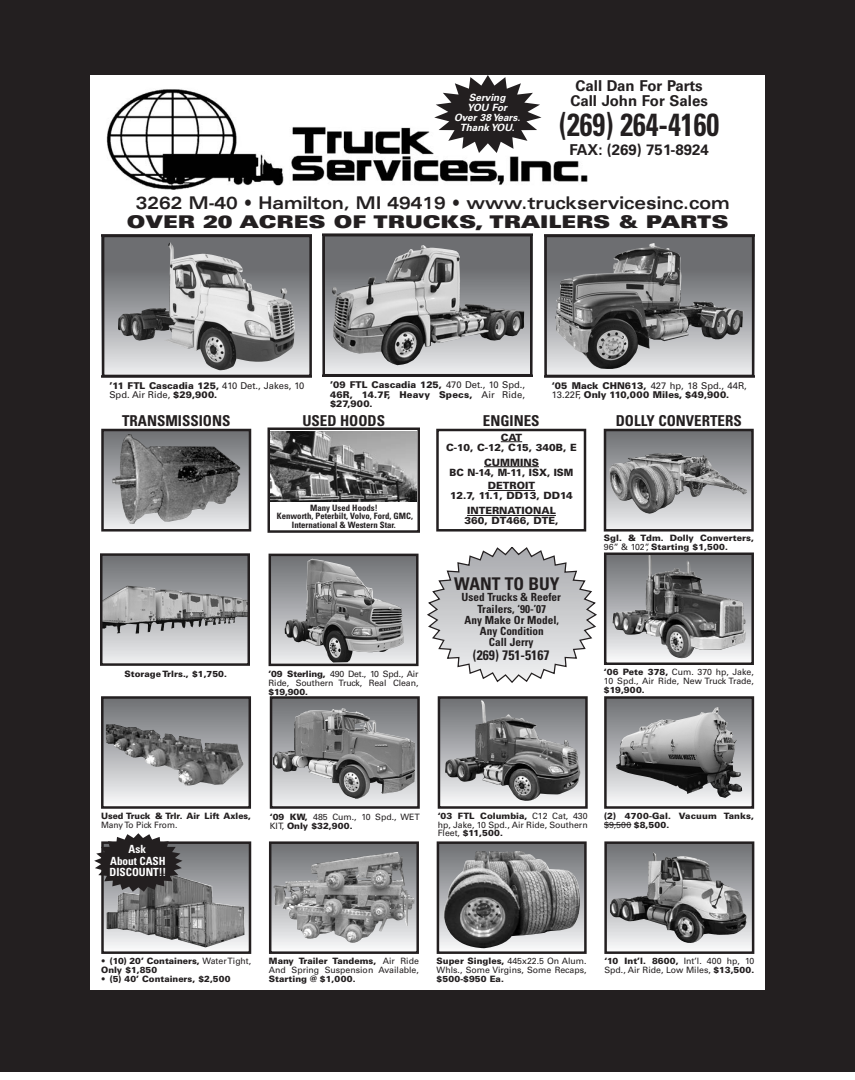
<style>
.page{position:relative;width:855px;height:1080px;background:#fff}
.page>*{position:absolute;margin:0;border:0;box-sizing:border-box;transform-origin:0 0}
.t1{font:700 condensed 31.88px "Univers";color:#231f20;scale:.9 1}
.t2{font:700 expanded 17.5px "Univers";color:#231f20;scale:.9 1}
.t3{font:900 expanded 17.5px "Univers";color:#231f20}
.t4{font:700 condensed 17.5px "Univers";color:#231f20}
.t5{font:700 15px/15px "Univers";color:#231f20;text-align:center}
.t6{font:700 condensed 15px "Univers";color:#231f20}
.t7{font:700 condensed 13.75px "Univers";color:#231f20}
.t8{font:700 condensed 11.25px/11.2px "Univers";color:#231f20;text-align:center}
.t9{font:700 condensed 11.25px/11.2px "Univers";color:#fff;text-align:center}
.t10{font:900 10px/10px "Univers";color:#231f20;text-align:center}
.t11{font:italic 700 10px/10px "Univers";color:#fff;text-align:center}
.t12{font:900 10px/10px "Univers";letter-spacing:-.02em;color:#231f20;text-align:center}
.t13{font:900 9.38px/9.4px "Univers";color:#231f20}
.t14{font:9.38px/9.4px "Univers";color:#231f20}
.t15{font:8.75px/8.8px "Univers";color:#231f20}
.t16{font:900 8.75px/8.8px "Univers";color:#231f20}
.t17{font:700 condensed 8.75px/8.8px "Univers";color:#231f20;text-align:center}
.t18{font:900 8.75px "Univers";color:#231f20;scale:.96 1}
.t19{font:8.75px "Univers";color:#231f20;scale:.96 1}
.s1{font-weight:400}
.s2{font-weight:900}
</style>
<div class="page">
<div style="left:0;top:0;width:855px;height:1071px;background:#231f20"></div>
<div style="left:90px;top:75px;width:675px;height:915px;background:#fff"></div>
<img style="left:106px;top:89px;width:482px;height:101px">
<div style="left:102px;top:843px;width:148px;height:110px;background:linear-gradient(to bottom,#6e7074,#f1f1f3)"></div>
<img style="left:107px;top:873px;width:137px;height:74px">
<div style="left:101px;top:841px;width:150px;height:113px;border:2px solid #231f20"></div>
<div style="left:270px;top:843px;width:148px;height:110px;background:linear-gradient(to bottom,#6c6e72,#f8f8fa)"></div>
<img style="left:273px;top:852px;width:141px;height:91px">
<div style="left:269px;top:841px;width:150px;height:113px;border:2px solid #231f20"></div>
<div style="left:438px;top:843px;width:147px;height:110px;background:linear-gradient(to bottom,#6d6f72,#f8f9fa)"></div>
<img style="left:442px;top:851px;width:138px;height:97px">
<div style="left:437px;top:841px;width:150px;height:113px;border:2px solid #231f20"></div>
<div style="left:606px;top:843px;width:147px;height:110px;background:linear-gradient(to bottom,#6d6f72,#f8f9fa)"></div>
<img style="left:610px;top:851px;width:137px;height:94px">
<div style="left:604px;top:841px;width:150px;height:113px;border:2px solid #231f20"></div>
<div style="left:270px;top:555px;width:147px;height:110px;background:linear-gradient(to bottom,#6d6f72,#edeef0)"></div>
<img style="left:284px;top:559px;width:120px;height:103px">
<div style="left:269px;top:554px;width:150px;height:112px;border:2px solid #231f20"></div>
<svg style="left:103px;top:556px;width:144px;height:107px"></svg>
<img style="left:103px;top:586px;width:144px;height:48px">
<div style="left:100px;top:553px;width:150px;height:113px;border:2px solid #231f20"></div>
<div style="left:605px;top:554px;width:148px;height:110px;background:linear-gradient(to bottom,#6d6f72,#f8f9fa)"></div>
<img style="left:612px;top:555px;width:134px;height:105px">
<div style="left:604px;top:552px;width:150px;height:113px;border:2px solid #231f20"></div>
<div style="left:439px;top:698px;width:147px;height:110px;background:linear-gradient(to bottom,#6d6f73,#f8f9fa)"></div>
<img style="left:445px;top:700px;width:136px;height:102px">
<div style="left:438px;top:696px;width:150px;height:113px;border:2px solid #231f20"></div>
<div style="left:605px;top:698px;width:148px;height:110px;background:linear-gradient(to bottom,#6d6f73,#f8f9fa)"></div>
<img style="left:616px;top:707px;width:126px;height:91px">
<div style="left:604px;top:696px;width:150px;height:113px;border:2px solid #231f20"></div>
<svg style="left:604px;top:824px;width:27px;height:1px"></svg>
<div style="left:271px;top:698px;width:148px;height:110px;background:linear-gradient(to bottom,#6d6f73,#eeeef0)"></div>
<img style="left:273px;top:708px;width:142px;height:91px">
<div style="left:270px;top:696px;width:150px;height:113px;border:2px solid #231f20"></div>
<div style="left:102px;top:698px;width:148px;height:110px;background:linear-gradient(to bottom,#6d6f73,#f8f9fa)"></div>
<img style="left:106px;top:724px;width:138px;height:62px">
<div style="left:101px;top:696px;width:150px;height:113px;border:2px solid #231f20"></div>
<svg style="left:427px;top:547px;width:170px;height:136px"></svg>
<div style="left:102px;top:430px;width:148px;height:100px;background:linear-gradient(to bottom,#6c6e72,#ecedef)"></div>
<img style="left:112px;top:434px;width:128px;height:90px">
<div style="left:101px;top:429px;width:150px;height:103px;border:2px solid #231f20"></div>
<div style="left:268px;top:428px;width:152px;height:105px;border:2px solid #231f20"></div>
<div style="left:605px;top:430px;width:147px;height:100px;background:linear-gradient(to bottom,#6c6e72,#ecedef)"></div>
<img style="left:609px;top:453px;width:138px;height:61px">
<div style="left:604px;top:429px;width:150px;height:103px;border:2px solid #231f20"></div>
<div style="left:436px;top:429px;width:150px;height:103px;border:2px solid #231f20"></div>
<img style="left:270px;top:431px;width:147px;height:71px">
<svg style="left:501px;top:441px;width:21px;height:1px"></svg>
<hr style="left:484px;top:466px;width:55px;height:1px;background:#231f20">
<hr style="left:488px;top:490px;width:47px;height:1px;background:#231f20">
<hr style="left:467px;top:515px;width:89px;height:1px;background:#231f20">
<svg style="left:105px;top:238px;width:204px;height:136px"></svg>
<div style="left:102px;top:235px;width:210px;height:142px;border:2px solid #231f20"></div>
<svg style="left:547px;top:238px;width:204px;height:136px"></svg>
<div style="left:544px;top:235px;width:210px;height:142px;border:2px solid #231f20"></div>
<svg style="left:434px;top:75px;width:107px;height:78px"></svg>
<svg style="left:325px;top:237px;width:204px;height:136px"></svg>
<div style="left:322px;top:234px;width:210px;height:142px;border:2px solid #231f20"></div>
<svg style="left:94px;top:833px;width:88px;height:59px"></svg>
<h3 class="t5" style="left:570px;top:79px;width:139px">Call Dan For Parts<br>Call John For Sales</h3>
<h1 class="t1" style="left:559px;top:105px;width:180px">(269) 264-4160</h1>
<h3 class="t5" style="left:569px;top:142px;width:141px">FAX: (269) 751-8924</h3>
<h2 class="t2" style="left:136px;top:193px;width:662px">3262 M-40 • Hamilton, MI 49419 • www.truckservicesinc.com</h2>
<p class="t11" style="left:454px;top:93px;width:68px">Serving<br>YOU For<br>Over 38 Years.<br>Thank YOU.</p>
<h2 class="t3" style="left:127px;top:212px;width:603px">OVER 20 ACRES OF TRUCKS, TRAILERS &amp; PARTS</h2>
<p class="t13" style="left:330px;top:380px;width:197px;text-align:justify">’09 FTL Cascadia 125, <span class="s1">470 Det., 10 Spd., </span>46R, 14.7F, Heavy Specs, <span class="s1">Air Ride, </span>$27,900.</p>
<p class="t14" style="left:109px;top:381px;width:197px"><span class="s2">’11 FTL Cascadia 125,</span> 410 Det., Jakes, 10<br>Spd. Air Ride, <span class="s2">$29,900.</span></p>
<p class="t13" style="left:552px;top:381px;width:197px">‘05 Mack CHN613, <span class="s1">427 hp, 18 Spd., 44R,<br>13.22F,</span> Only 110,000 Miles, $49,900.</p>
<h3 class="t6" style="left:122px;top:411px;width:110px">TRANSMISSIONS</h3>
<h3 class="t6" style="left:302px;top:411px;width:84px">USED HOODS</h3>
<h3 class="t6" style="left:483px;top:411px;width:58px">ENGINES</h3>
<h3 class="t6" style="left:616px;top:411px;width:127px">DOLLY CONVERTERS</h3>
<p class="t17" style="left:277px;top:503px;width:138px">Many Used Hoods!<br>Kenworth, Peterbilt, Volvo, Ford, GMC,<br>International &amp; Western Star.</p>
<p class="t12" style="left:446px;top:432px;width:132px">CAT<br>C-10, C-12, C15, 340B, E</p>
<p class="t10" style="left:450px;top:457px;width:125px">CUMMINS<br>BC N-14, M-11, ISX, ISM</p>
<p class="t10" style="left:450px;top:481px;width:124px">DETROIT<br>12.7, 11.1, DD13, DD14</p>
<p class="t10" style="left:464px;top:506px;width:96px;text-align:left">INTERNATIONAL<br>360, DT466, DTE,</p>
<h2 class="t4" style="left:454px;top:573px;width:107px">WANT TO BUY</h2>
<p class="t8" style="left:462px;top:592px;width:101px">Used Trucks &amp; Reefer<br>Trailers, ‘90-’07<br>Any Make Or Model,<br>Any Condition<br>Call Jerry</p>
<h3 class="t7" style="left:473px;top:647px;width:78px">(269) 751-5167</h3>
<p class="t16" style="left:604px;top:533px;width:151px">Sgl. &amp; Tdm. Dolly Converters,<br><span class="s1">96” &amp; 102”,</span> Starting $1,500.</p>
<p class="t16" style="left:125px;top:669px;width:104px">Storage Trlrs., $1,750.</p>
<p class="t15" style="left:604px;top:668px;width:152px"><span class="s2">‘06 Pete 378,</span> Cum. 370 hp, Jake,<br>10 Spd., Air Ride, New Truck Trade,</p>
<p class="t16" style="left:604px;top:685px;width:42px">$19,900.</p>
<p class="t15" style="left:269px;top:670px;width:152px"><span class="s2">’09 Sterling,</span> 490 Det., 10 Spd., Air<br>Ride, Southern Truck, Real Clean,</p>
<p class="t16" style="left:269px;top:687px;width:41px">$19,900.</p>
<p class="t18" style="left:101px;top:810px;width:158px">Used Truck &amp; Trlr. Air Lift Axles,</p>
<p class="t19" style="left:101px;top:819px;width:81px">Many To Pick From.</p>
<p class="t9" style="left:110px;top:844px;width:58px">Ask<br>About CASH<br>DISCOUNT!!</p>
<p class="t15" style="left:270px;top:813px;width:152px"><span class="s2">‘09 KW,</span> 485 Cum., 10 Spd., WET<br>KIT, <span class="s2">Only $32,900.</span></p>
<p class="t15" style="left:438px;top:811px;width:151px;text-align:justify"><span class="s2">‘03 FTL Columbia,</span> C12 Cat, 430 hp, Jake, 10 Spd., Air Ride, Southern Fleet, <span class="s2">$11,500.</span></p>
<p class="t16" style="left:604px;top:811px;width:152px">(2) 4700-Gal. Vacuum Tanks, <span class="s1">$9,500</span> $8,500.</p>
<p class="t16" style="left:101px;top:956px;width:151px">• (10) 20’ Containers, <span class="s1">Water Tight,<br></span>Only $1,850</p>
<p class="t16" style="left:101px;top:974px;width:131px">• (5) 40’ Containers, $2,500</p>
<p class="t15" style="left:269px;top:957px;width:152px"><span class="s2">Many Trailer Tandems,</span> Air Ride<br>And Spring Suspension Available,</p>
<p class="t16" style="left:269px;top:974px;width:88px">Starting @ $1,000.</p>
<p class="t15" style="left:437px;top:957px;width:152px"><span class="s2">Super Singles,</span> 445x22.5 On Alum.<br>Whls., Some Virgins, Some Recaps,</p>
<p class="t16" style="left:437px;top:974px;width:69px">$500-$950 Ea.</p>
<p class="t15" style="left:604px;top:957px;width:152px"><span class="s2">‘10 Int’l. 8600,</span> Int’l. 400 hp, 10<br>Spd., Air Ride, Low Miles, <span class="s2">$13,500.</span></p>
</div>
